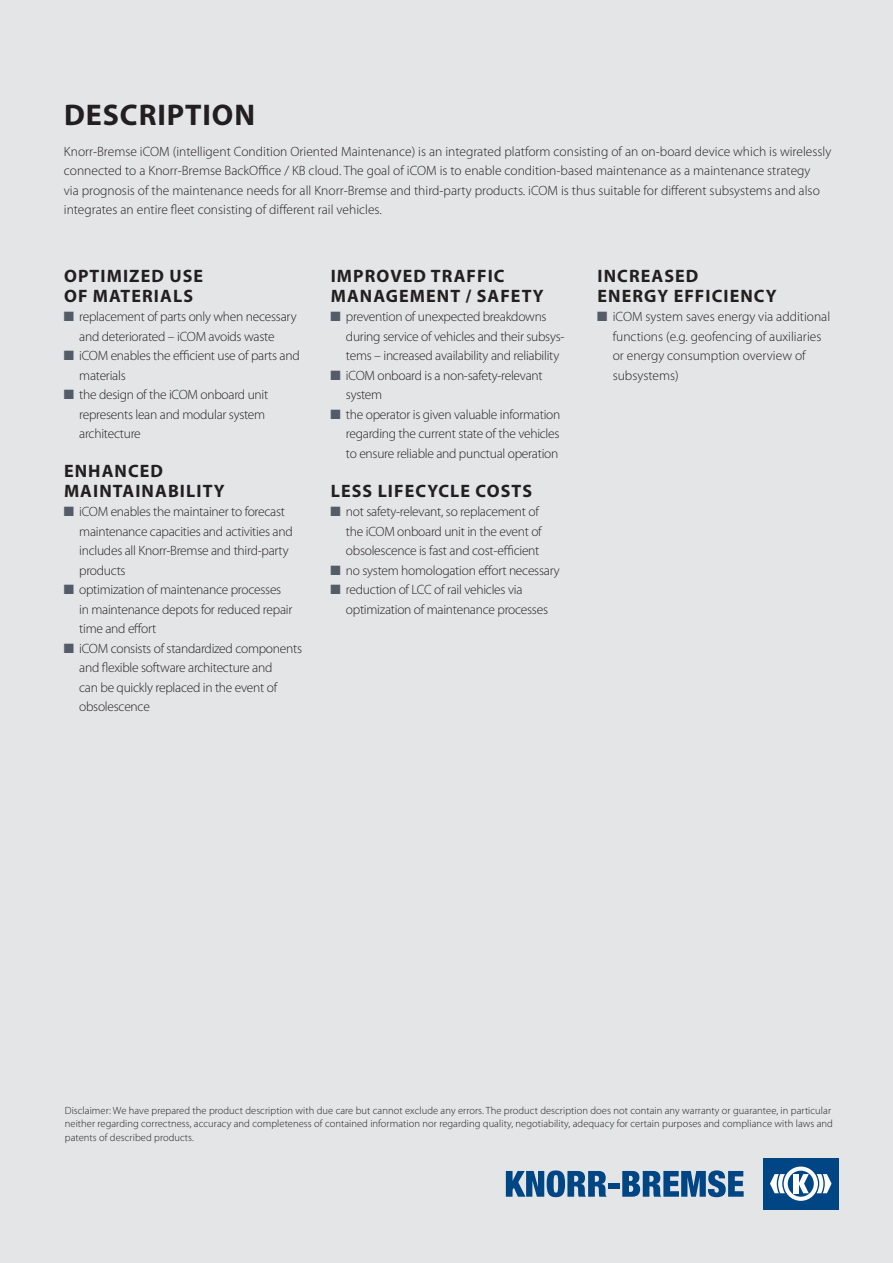
<style>
.page{position:relative;width:893px;height:1263px;background:#e4e5e7}
.page>*{position:absolute;margin:0;border:0;box-sizing:border-box;transform-origin:0 0}
.t1{font:700 30px "Myriad Pro";letter-spacing:.03em;color:#231f20}
.t2{font:700 18px/19.5px "Myriad Pro";letter-spacing:.06em;color:#231f20}
.t3{font:300 13.5px/19.5px "Myriad Pro";letter-spacing:-.02em;color:#231f20}
.t4{font:300 13.5px/19.5px "Myriad Pro";color:#231f20}
.t5{font:300 10.5px/13.5px "Myriad Pro";letter-spacing:.005em;color:#231f20}
.s1{color:#545b69}
</style>
<div class="page">
<svg style="left:506px;top:1170px;width:101px;height:27px"></svg>
<div style="left:608px;top:1183px;width:11px;height:6px;background:#004684"></div>
<svg style="left:622px;top:1170px;width:122px;height:27px"></svg>
<div style="left:763px;top:1158px;width:75px;height:51px;background:#004684"></div>
<svg style="left:770px;top:1166px;width:61px;height:35px"></svg>
<h1 class="t1" style="left:64px;top:95px;width:192px">DESCRIPTION</h1>
<p class="t4" style="left:64px;top:141px;width:769px">Knorr-Bremse iCOM (intelligent Condition Oriented Maintenance) is an integrated platform consisting of an on-board device which is wirelessly connected to a Knorr-Bremse BackOffice / KB cloud. The goal of iCOM is to enable condition-based maintenance as a maintenance strategy<br>via prognosis of the maintenance needs for all Knorr-Bremse and third-party products. iCOM is thus suitable for different subsystems and also integrates an entire fleet consisting of different rail vehicles.</p>
<h2 class="t2" style="left:64px;top:266px;width:141px">OPTIMIZED USE<br>OF MATERIALS</h2>
<p class="t3" style="left:64px;top:307px;width:234px;text-align:center"><span class="s1">■</span> replacement of parts only when necessary and deteriorated – iCOM avoids waste</p>
<p class="t3" style="left:79px;top:346px;width:222px;text-indent:-15px"><span class="s1">■</span> iCOM enables the efficient use of parts and materials</p>
<p class="t3" style="left:79px;top:385px;width:191px;text-indent:-15px"><span class="s1">■</span> the design of the iCOM onboard unit represents lean and modular system architecture</p>
<h2 class="t2" style="left:64px;top:461px;width:162px">ENHANCED<br>MAINTAINABILITY</h2>
<p class="t3" style="left:79px;top:502px;width:215px;text-indent:-15px"><span class="s1">■</span> iCOM enables the maintainer to forecast maintenance capacities and activities and includes all Knorr-Bremse and third-party products</p>
<p class="t3" style="left:79px;top:580px;width:215px;text-indent:-15px"><span class="s1">■</span> optimization of maintenance processes in maintenance depots for reduced repair time and effort</p>
<p class="t3" style="left:79px;top:638px;width:224px;text-indent:-15px"><span class="s1">■</span> iCOM consists of standardized components and flexible software architecture and<br>can be quickly replaced in the event of obsolescence</p>
<h2 class="t2" style="left:331px;top:266px;width:214px">IMPROVED TRAFFIC<br>MANAGEMENT / SAFETY</h2>
<p class="t3" style="left:346px;top:307px;width:220px;text-indent:-15px"><span class="s1">■</span> prevention of unexpected breakdowns during service of vehicles and their subsys&shy;tems – increased availability and reliability</p>
<p class="t3" style="left:346px;top:365px;width:198px;text-indent:-15px"><span class="s1">■</span> iCOM onboard is a non-safety-relevant system</p>
<p class="t3" style="left:346px;top:404px;width:216px;text-align:justify;text-indent:-15px"><span class="s1">■</span> the operator is given valuable information regarding the current state of the vehicles to ensure reliable and punctual operation</p>
<h2 class="t2" style="left:331px;top:480px;width:203px">LESS LIFECYCLE COSTS</h2>
<p class="t3" style="left:346px;top:502px;width:197px;text-indent:-15px"><span class="s1">■</span> not safety-relevant, so replacement of the iCOM onboard unit in the event of obsolescence is fast and cost-efficient</p>
<p class="t3" style="left:331px;top:560px;width:231px"><span class="s1">■</span> no system homologation effort necessary</p>
<p class="t3" style="left:346px;top:580px;width:204px;text-indent:-15px"><span class="s1">■</span> reduction of LCC of rail vehicles via optimization of maintenance processes</p>
<h2 class="t2" style="left:597px;top:266px;width:181px">INCREASED<br>ENERGY EFFICIENCY</h2>
<p class="t4" style="left:613px;top:307px;width:219px;text-indent:-15px"><span class="s1">■</span> iCOM system saves energy via additional functions (e.g. geofencing of auxiliaries or energy consumption overview of subsystems)</p>
<p class="t5" style="left:65px;top:1103px;width:770px">Disclaimer: We have prepared the product description with due care but cannot exclude any errors. The product description does not contain any warranty or guarantee, in particular neither regarding correctness, accuracy and completeness of contained information nor regarding quality, negotiability, adequacy for certain purposes and compliance with laws and patents of described products.</p>
</div>
